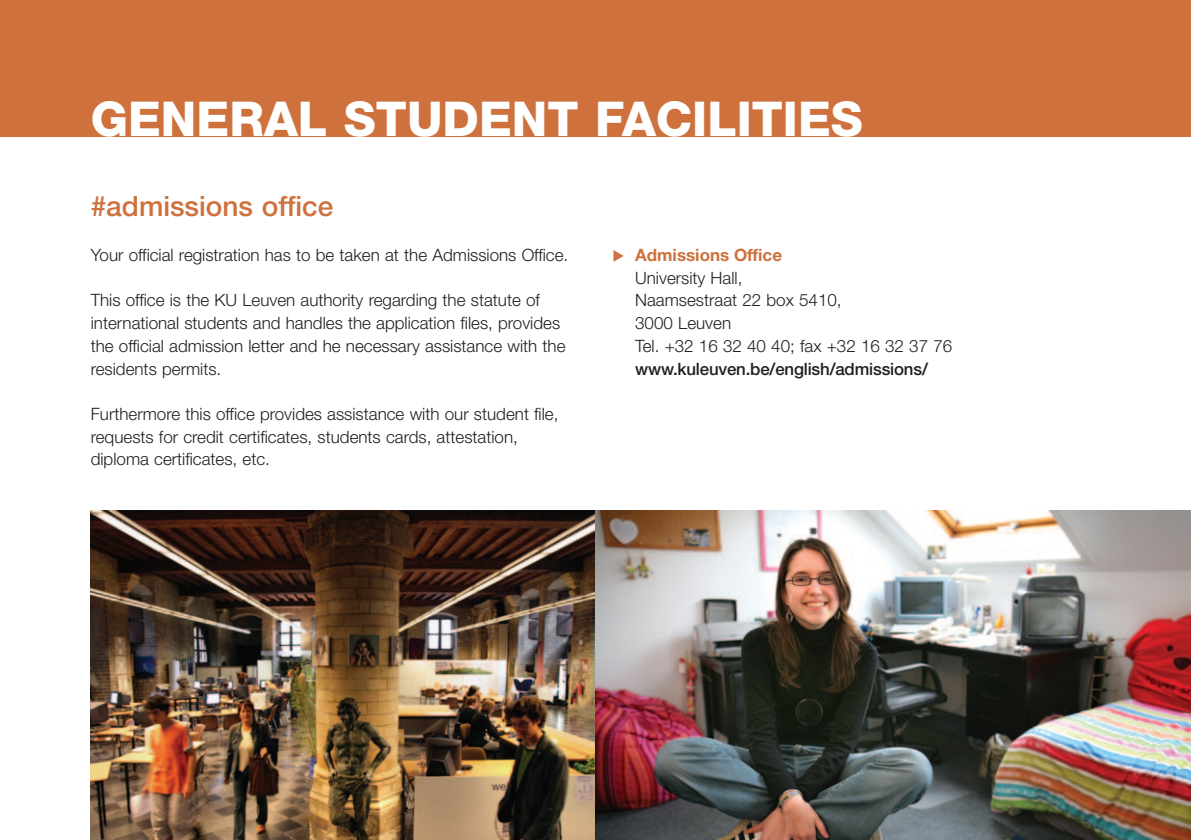
<style>
.page{position:relative;width:1191px;height:840px;background:#fff}
.page>*{position:absolute;margin:0;border:0;box-sizing:border-box;transform-origin:0 0}
.t1{font:800 48px "Helvetica Neue LT Std";color:#fff}
.t2{font:500 28px "Helvetica Neue LT Std";color:#ce713c}
.t3{font:300 17px/22.6px "Helvetica Neue LT Std";color:#231f20}
.t4{font:500 17px "Helvetica Neue LT Std";letter-spacing:-.01em;color:#231f20}
.t5{font:700 17px "Helvetica Neue LT Std";color:#ce713c}
</style>
<div class="page">
<div style="left:0;top:0;width:1191px;height:136px;background:#ce713c"></div>
<img style="left:91px;top:510px;width:504px;height:329px">
<img style="left:595px;top:510px;width:596px;height:329px">
<p class="t1" style="left:91px;top:91px;width:773px">GENERAL STUDENT FACILITIES</p>
<p class="t2" style="left:91px;top:195px;width:244px">#admissions office</p>
<p class="t3" style="left:91px;top:245px;width:479px">Your official registration has to be taken at the Admissions Office.</p>
<p class="t3" style="left:91px;top:291px;width:476px">This office is the KU Leuven authority regarding the statute of international students and handles the application files, provides the official admission letter and he necessary assistance with the residents permits.</p>
<p class="t3" style="left:91px;top:404px;width:469px">Furthermore this office provides assistance with our student file, requests for credit certificates, students cards, attestation, diploma certificates, etc.</p>
<p class="t5" style="left:612px;top:249px;width:171px">◆ Admissions Office</p>
<p class="t3" style="left:635px;top:268px;width:208px">University Hall,<br>Naamsestraat 22 box 5410,<br>3000 Leuven</p>
<p class="t3" style="left:635px;top:336px;width:319px">Tel. +32 16 32 40 40; fax +32 16 32 37 76</p>
<p class="t4" style="left:635px;top:362px;width:294px">www.kuleuven.be/english/admissions/</p>
</div>
